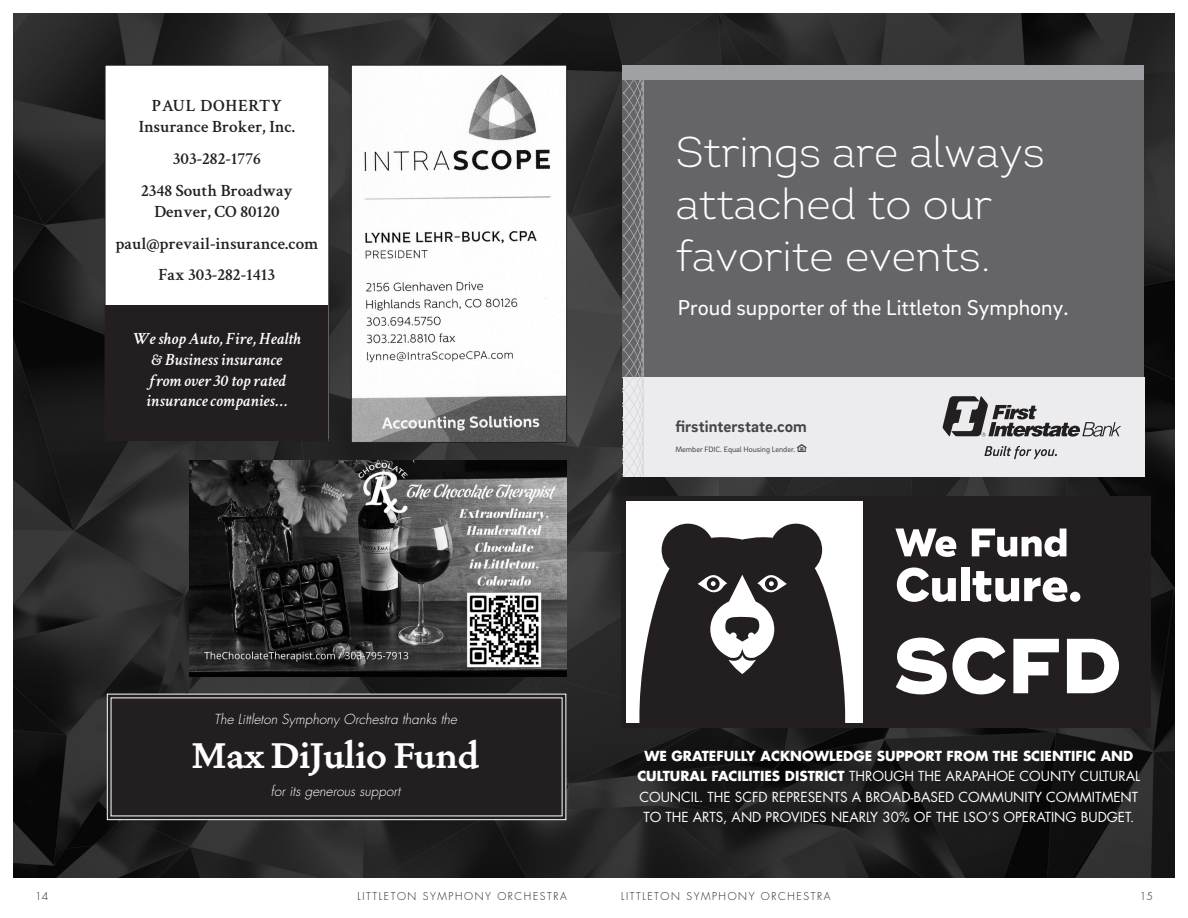
<style>
.page{position:relative;width:1188px;height:918px;background:#fff}
.page>*{position:absolute;margin:0;border:0;box-sizing:border-box;transform-origin:0 0}
.Soloist_Instrument{font:700 45px "Vendetta OT";color:#fff}
.t1{font:300 43.2px/51.8px "FI Main";color:#fff}
.t2{font:22.05px "FI Message";color:#fff}
.t3{font:600 17.25px/20.7px "Crimson";color:#231f20;text-align:center}
.t4{font:italic 600 17.25px/20.7px "Crimson";color:#fff;text-align:center}
.t5{font:700 16.8px "FI Message";letter-spacing:.005em;color:#454647}
.t6{font:13.5px/20.2px "Futura Std";color:#fff;text-align:center}
.Soloist_Instrument-2{font:italic 300 13.5px "Futura Std";color:#fff}
.t7{font:300 10.5px "Futura Std";letter-spacing:.15em;color:#231f20}
.t8{font:7.95px "FI Message";color:#454647}
.s1{font-weight:700}
</style>
<div class="page">
<img style="left:14px;top:14px;width:1160px;height:864px">
<div style="left:622px;top:80px;width:522px;height:297px;background:#656568"></div>
<div style="left:622px;top:65px;width:522px;height:15px;background:#a0a1a5"></div>
<div style="left:623px;top:377px;width:521px;height:100px;background:#ececee"></div>
<svg style="left:623px;top:80px;width:21px;height:397px"></svg>
<svg style="left:943px;top:396px;width:178px;height:41px"></svg>
<svg style="left:984px;top:446px;width:73px;height:13px"></svg>
<div style="left:621px;top:496px;width:243px;height:232px;background:#231f20"></div>
<div style="left:626px;top:502px;width:238px;height:221px;background:#fff"></div>
<div style="left:863px;top:497px;width:288px;height:231px;background:#231f20"></div>
<svg style="left:896px;top:529px;width:61px;height:28px"></svg>
<svg style="left:972px;top:529px;width:94px;height:28px"></svg>
<svg style="left:897px;top:568px;width:59px;height:34px"></svg>
<div style="left:961px;top:567px;width:8px;height:34px;background:#fff"></div>
<svg style="left:973px;top:571px;width:95px;height:31px"></svg>
<div style="left:1070px;top:592px;width:10px;height:10px;background:#fff;border-radius:50%"></div>
<svg style="left:896px;top:638px;width:110px;height:56px"></svg>
<svg style="left:1013px;top:639px;width:46px;height:54px"></svg>
<svg style="left:1067px;top:639px;width:52px;height:54px"></svg>
<svg style="left:639px;top:524px;width:207px;height:199px"></svg>
<img style="left:353px;top:67px;width:212px;height:374px">
<div style="left:351px;top:65px;width:216px;height:378px;border:1px solid #231f20"></div>
<div style="left:106px;top:66px;width:223px;height:375px;background:#fff"></div>
<div style="left:106px;top:306px;width:222px;height:135px;background:#231f20"></div>
<div style="left:105px;top:65px;width:224px;height:376px;border:1px solid #231f20"></div>
<img style="left:189px;top:461px;width:378px;height:216px">
<svg style="left:107px;top:693px;width:460px;height:127px;background:#2b2728"></svg>
<p class="t3" style="left:139px;top:94px;width:158px">PAUL DOHERTY<br>Insurance Broker, Inc.</p>
<p class="t3" style="left:173px;top:147px;width:89px">303-282-1776</p>
<p class="t3" style="left:141px;top:179px;width:153px">2348 South Broadway<br>Denver, CO 80120</p>
<p class="t3" style="left:115px;top:231px;width:204px">paul@prevail-insurance.com</p>
<p class="t3" style="left:159px;top:263px;width:118px">Fax 303-282-1413</p>
<p class="t4" style="left:133px;top:327px;width:170px">We shop Auto, Fire, Health &amp; Business insurance from over 30 top rated insurance companies…</p>
<p class="Soloist_Instrument-2" style="left:214px;top:711px;width:245px">The Littleton Symphony Orchestra thanks the</p>
<p class="Soloist_Instrument" style="left:192px;top:734px;width:289px">Max DiJulio Fund</p>
<p class="Soloist_Instrument-2" style="left:271px;top:783px;width:131px">for its generous support</p>
<p class="t1" style="left:676px;top:127px;width:371px">Strings are always attached to our favorite events.</p>
<p class="t2" style="left:678px;top:293px;width:392px">Proud supporter of the Littleton Symphony.</p>
<p class="t5" style="left:675px;top:415px;width:133px">firstinterstate.com</p>
<p class="t8" style="left:675px;top:444px;width:133px">Member FDIC. Equal Housing Lender. ⌂</p>
<p class="t6" style="left:637px;top:746px;width:504px"><span class="s1">WE GRATEFULLY ACKNOWLEDGE SUPPORT FROM THE SCIENTIFIC AND CULTURAL FACILITIES DISTRICT</span> THROUGH THE ARAPAHOE COUNTY CULTURAL COUNCIL. THE SCFD REPRESENTS A BROAD-BASED COMMUNITY COMMITMENT TO THE ARTS, AND PROVIDES NEARLY 30% OF THE LSO’S OPERATING BUDGET.</p>
<p class="t7" style="left:35px;top:889px;width:15px">14</p>
<p class="t7" style="left:357px;top:889px;width:211px">LITTLETON SYMPHONY ORCHESTRA</p>
<p class="t7" style="left:621px;top:889px;width:211px">LITTLETON SYMPHONY ORCHESTRA</p>
<p class="t7" style="left:1140px;top:889px;width:15px">15</p>
</div>
